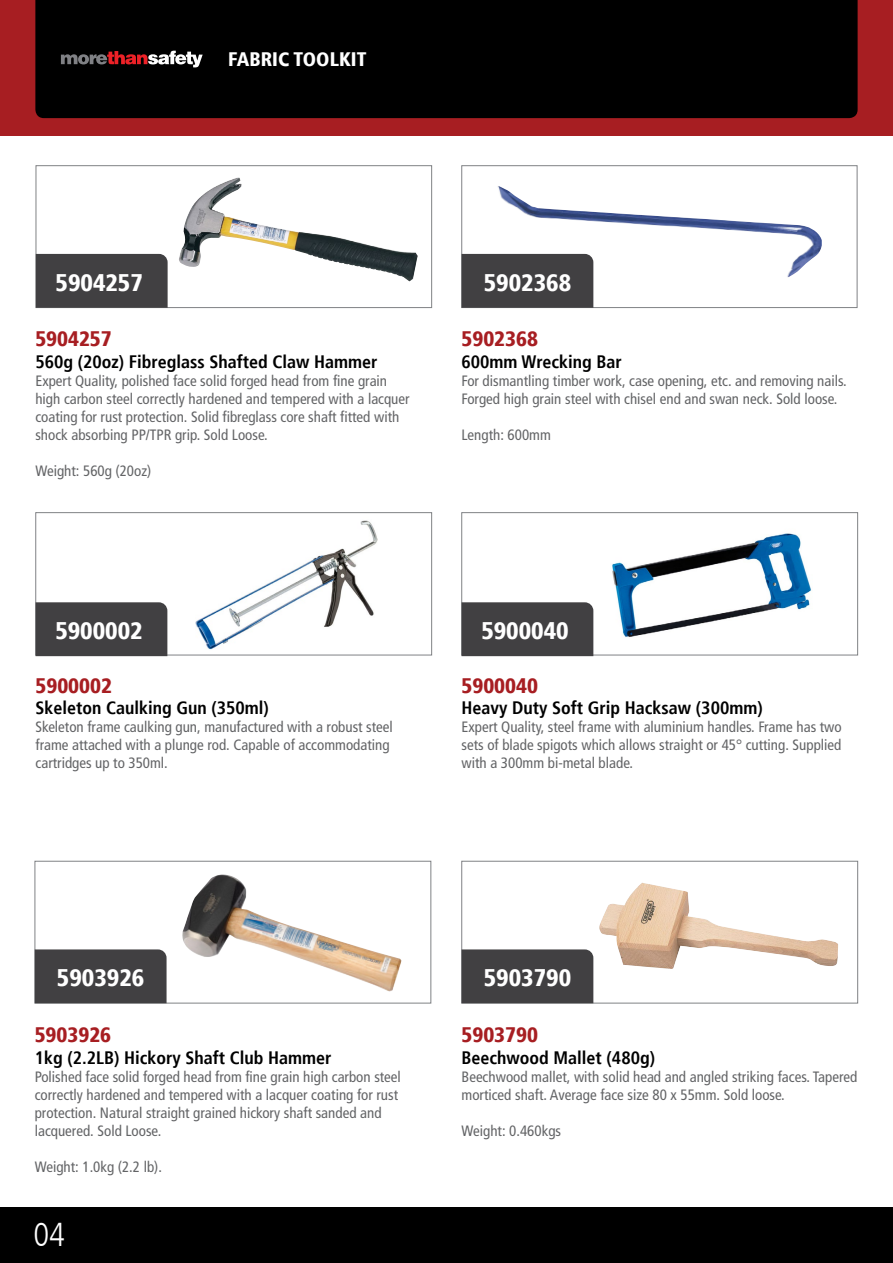
<style>
.page{position:relative;width:893px;height:1263px;background:#fff}
.page>*{position:absolute;margin:0;border:0;box-sizing:border-box;transform-origin:0 0}
.t1{font:300 condensed 33px "Frutiger LT";color:#fff}
.t2{font:900 condensed 24px "Frutiger";color:#fff}
.t3{font:900 condensed 21px "Frutiger";color:#a71e22}
.t4{font:900 condensed 19.5px "Frutiger";color:#fff}
.t5{font:700 condensed 18px "Frutiger";color:#000}
.t6{font:condensed 15px/18px "Frutiger LT";color:#636466}
</style>
<div class="page">
<div style="left:0;top:0;width:893px;height:136px;background:#a71e22"></div>
<div style="left:0;top:1208px;width:893px;height:55px;background:#000"></div>
<div style="left:35px;top:0;width:823px;height:118px;background:#000"></div>
<svg style="left:61px;top:51px;width:142px;height:16px;background:#614546"></svg>
<img style="left:179px;top:178px;width:239px;height:103px">
<div style="left:36px;top:165px;width:396px;height:143px;border:1px solid #808285"></div>
<div style="left:36px;top:254px;width:132px;height:54px;background:#414042"></div>
<img style="left:612px;top:533px;width:200px;height:104px">
<div style="left:462px;top:512px;width:396px;height:143px;border:1px solid #808285"></div>
<div style="left:462px;top:602px;width:131px;height:54px;background:#414042"></div>
<img style="left:497px;top:186px;width:325px;height:92px">
<div style="left:462px;top:165px;width:395px;height:143px;border:1px solid #808285"></div>
<div style="left:462px;top:254px;width:131px;height:54px;background:#414042"></div>
<img style="left:599px;top:883px;width:239px;height:86px">
<div style="left:462px;top:861px;width:396px;height:142px;border:1px solid #808285"></div>
<div style="left:462px;top:949px;width:131px;height:54px;background:#414042"></div>
<img style="left:182px;top:874px;width:220px;height:118px">
<div style="left:35px;top:861px;width:396px;height:142px;border:1px solid #808285"></div>
<div style="left:35px;top:949px;width:132px;height:54px;background:#414042"></div>
<img style="left:196px;top:520px;width:181px;height:130px">
<div style="left:36px;top:512px;width:396px;height:143px;border:1px solid #808285"></div>
<div style="left:36px;top:602px;width:131px;height:54px;background:#414042"></div>
<h3 class="t4" style="left:228px;top:48px;width:140px">FABRIC TOOLKIT</h3>
<h2 class="t2" style="left:56px;top:268px;width:89px">5904257</h2>
<h3 class="t3" style="left:35px;top:326px;width:78px">5904257</h3>
<p class="t5" style="left:35px;top:351px;width:344px">560g (20oz) Fibreglass Shafted Claw Hammer</p>
<p class="t6" style="left:35px;top:372px;width:376px">Expert Quality, polished face solid forged head from fine grain high carbon steel correctly hardened and tempered with a lacquer coating for rust protection. Solid fibreglass core shaft fitted with shock absorbing PP/TPR grip. Sold Loose.</p>
<p class="t6" style="left:35px;top:462px;width:117px">Weight: 560g (20oz)</p>
<h2 class="t2" style="left:484px;top:268px;width:89px">5902368</h2>
<h3 class="t3" style="left:462px;top:326px;width:78px">5902368</h3>
<p class="t5" style="left:462px;top:351px;width:162px">600mm Wrecking Bar</p>
<p class="t6" style="left:462px;top:372px;width:387px">For dismantling timber work, case opening, etc. and removing nails.<br>Forged high grain steel with chisel end and swan neck. Sold loose.</p>
<p class="t6" style="left:462px;top:426px;width:91px">Length: 600mm</p>
<h2 class="t2" style="left:55px;top:616px;width:89px">5900002</h2>
<h3 class="t3" style="left:36px;top:673px;width:78px">5900002</h3>
<p class="t5" style="left:36px;top:697px;width:235px">Skeleton Caulking Gun (350ml)</p>
<p class="t6" style="left:36px;top:718px;width:359px">Skeleton frame caulking gun, manufactured with a robust steel frame attached with a plunge rod. Capable of accommodating cartridges up to 350ml.</p>
<h2 class="t2" style="left:481px;top:616px;width:89px">5900040</h2>
<h3 class="t3" style="left:462px;top:673px;width:78px">5900040</h3>
<p class="t5" style="left:462px;top:697px;width:303px">Heavy Duty Soft Grip Hacksaw (300mm)</p>
<p class="t6" style="left:462px;top:718px;width:382px;text-align:justify">Expert Quality, steel frame with aluminium handles. Frame has two sets of blade spigots which allows straight or 45° cutting. Supplied with a 300mm bi-metal blade.</p>
<h2 class="t2" style="left:57px;top:963px;width:89px">5903926</h2>
<h2 class="t2" style="left:484px;top:963px;width:89px">5903790</h2>
<h3 class="t3" style="left:35px;top:1022px;width:78px">5903926</h3>
<p class="t5" style="left:35px;top:1047px;width:298px">1kg (2.2LB) Hickory Shaft Club Hammer</p>
<p class="t6" style="left:35px;top:1067px;width:368px">Polished face solid forged head from fine grain high carbon steel correctly hardened and tempered with a lacquer coating for rust protection. Natural straight grained hickory shaft sanded and lacquered. Sold Loose.</p>
<p class="t6" style="left:35px;top:1157px;width:129px">Weight: 1.0kg (2.2 lb).</p>
<h1 class="t1" style="left:33px;top:1216px;width:33px">04</h1>
<h3 class="t3" style="left:462px;top:1022px;width:78px">5903790</h3>
<p class="t5" style="left:462px;top:1047px;width:195px">Beechwood Mallet (480g)</p>
<p class="t6" style="left:462px;top:1067px;width:397px">Beechwood mallet, with solid head and angled striking faces. Tapered morticed shaft. Average face size 80 x 55mm. Sold loose.</p>
<p class="t6" style="left:462px;top:1121px;width:101px">Weight: 0.460kgs</p>
</div>
